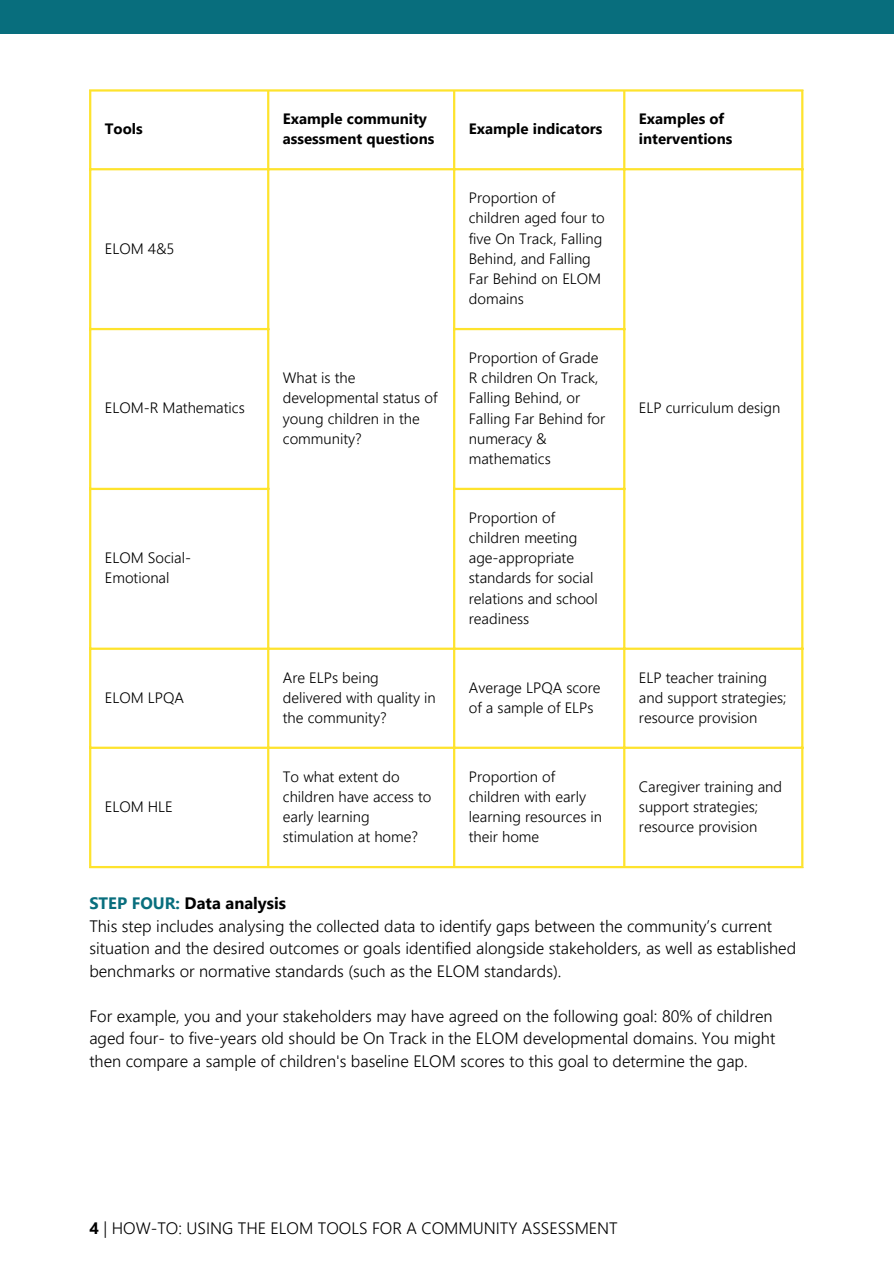
<style>
.page{position:relative;width:894px;height:1264px;background:#fff}
.page>*{position:absolute;margin:0;border:0;box-sizing:border-box;transform-origin:0 0}
.t1{font:300 16.5px/22.5px "Segoe UI";color:#000}
.t2{font:300 15px/20.2px "Segoe UI";color:#000}
.t3{font:700 15px/20.2px "Segoe UI";color:#000}
.s1{font-weight:700;color:#086e7d}
.s2{font-weight:700}
</style>
<div class="page">
<div style="left:0;top:0;width:893px;height:34px;background:#086e7d"></div>
<hr style="left:89px;top:92px;width:2px;height:774px;background:#fee32d">
<hr style="left:267px;top:92px;width:2px;height:774px;background:#fee32d">
<hr style="left:453px;top:92px;width:2px;height:774px;background:#fee32d">
<hr style="left:623px;top:92px;width:2px;height:774px;background:#fee32d">
<hr style="left:801px;top:92px;width:2px;height:774px;background:#fee32d">
<hr style="left:89px;top:89px;width:714px;height:3px;background:#fee32d">
<hr style="left:89px;top:168px;width:714px;height:2px;background:#fee32d">
<hr style="left:89px;top:328px;width:180px;height:2px;background:#fee32d">
<hr style="left:453px;top:328px;width:172px;height:2px;background:#fee32d">
<hr style="left:89px;top:488px;width:180px;height:2px;background:#fee32d">
<hr style="left:453px;top:488px;width:172px;height:2px;background:#fee32d">
<hr style="left:89px;top:647px;width:714px;height:3px;background:#fee32d">
<hr style="left:89px;top:746px;width:714px;height:3px;background:#fee32d">
<hr style="left:89px;top:866px;width:714px;height:2px;background:#fee32d">
<p class="t3" style="left:105px;top:118px;width:39px">Tools</p>
<p class="t3" style="left:283px;top:108px;width:153px">Example community assessment questions</p>
<p class="t3" style="left:468px;top:118px;width:135px">Example indicators</p>
<p class="t3" style="left:638px;top:108px;width:95px">Examples of interventions</p>
<p class="t2" style="left:105px;top:237px;width:71px">ELOM 4&amp;5</p>
<p class="t2" style="left:468px;top:186px;width:137px">Proportion of children aged four to five On Track, Falling<br>Behind, and Falling<br>Far Behind on ELOM domains</p>
<p class="t2" style="left:468px;top:346px;width:138px">Proportion of Grade<br>R children On Track,<br>Falling Behind, or<br>Falling Far Behind for numeracy &amp; mathematics</p>
<p class="t2" style="left:283px;top:366px;width:156px">What is the developmental status of young children in the community?</p>
<p class="t2" style="left:105px;top:396px;width:141px">ELOM-R Mathematics</p>
<p class="t2" style="left:638px;top:396px;width:143px">ELP curriculum design</p>
<p class="t2" style="left:105px;top:546px;width:88px">ELOM Social-<br>Emotional</p>
<p class="t2" style="left:105px;top:685px;width:81px">ELOM LPQA</p>
<p class="t2" style="left:105px;top:795px;width:69px">ELOM HLE</p>
<p class="t2" style="left:468px;top:505px;width:130px">Proportion of children meeting age-appropriate standards for social relations and school readiness</p>
<p class="t2" style="left:283px;top:665px;width:154px">Are ELPs being delivered with quality in the community?</p>
<p class="t2" style="left:468px;top:675px;width:133px">Average LPQA score of a sample of ELPs</p>
<p class="t2" style="left:638px;top:665px;width:149px">ELP teacher training and support strategies; resource provision</p>
<p class="t2" style="left:283px;top:764px;width:150px">To what extent do children have access to early learning stimulation at home?</p>
<p class="t2" style="left:468px;top:764px;width:135px">Proportion of children with early learning resources in their home</p>
<p class="t2" style="left:638px;top:774px;width:145px">Caregiver training and support strategies; resource provision</p>
<p class="t1" style="left:89px;top:890px;width:708px"><span class="s1">STEP FOUR:</span> <span class="s2">Data analysis<br></span>This step includes analysing the collected data to identify gaps between the community’s current situation and the desired outcomes or goals identified alongside stakeholders, as well as established benchmarks or normative standards (such as the ELOM standards).</p>
<p class="t1" style="left:89px;top:1003px;width:687px">For example, you and your stakeholders may have agreed on the following goal: 80% of children aged four- to five-years old should be On Track in the ELOM developmental domains. You might then compare a sample of children's baseline ELOM scores to this goal to determine the gap.</p>
<p class="t1" style="left:89px;top:1215px;width:530px"><span class="s2">4</span> | HOW-TO: USING THE ELOM TOOLS FOR A COMMUNITY ASSESSMENT</p>
</div>
